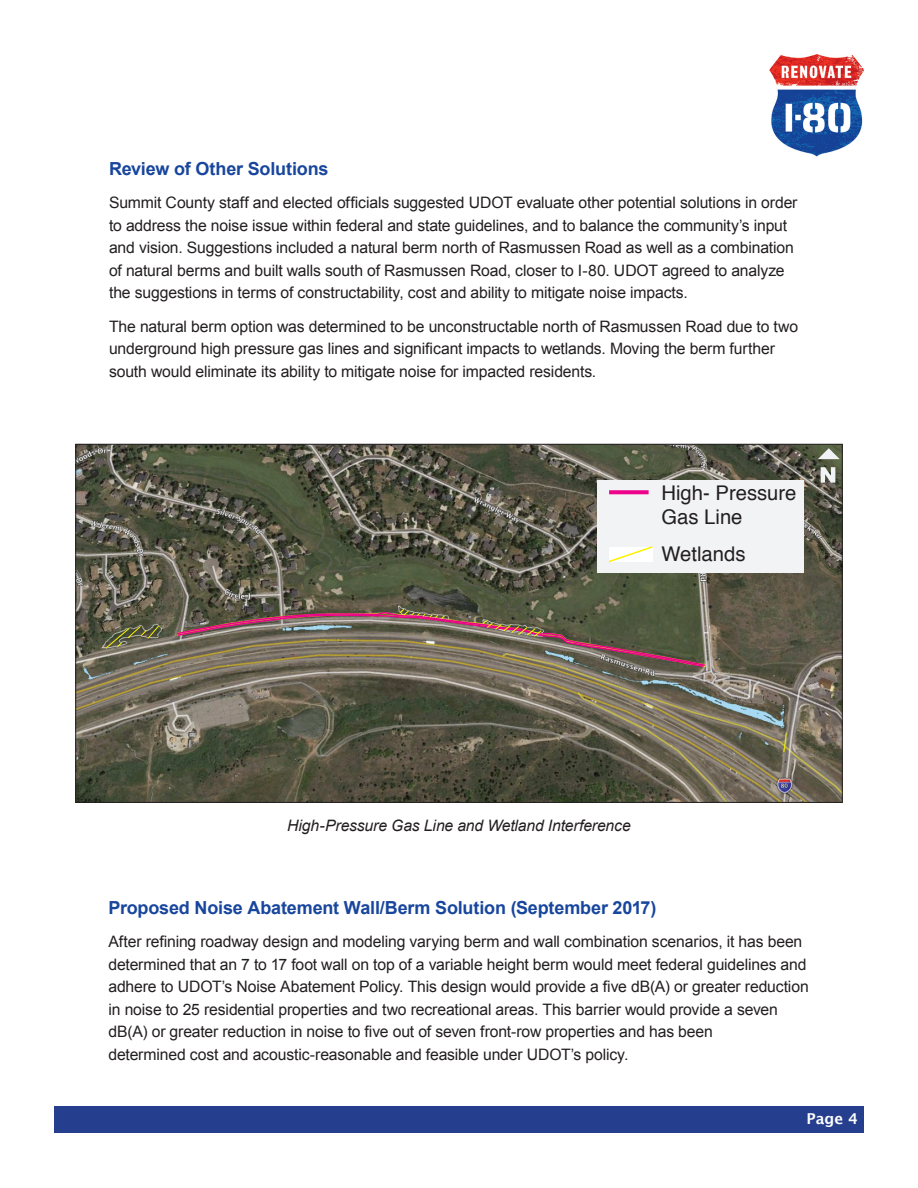
<style>
.page{position:relative;width:918px;height:1188px;background:#fff}
.page>*{position:absolute;margin:0;border:0;box-sizing:border-box;transform-origin:0 0}
.t1{font:20.25px/24.3px "Helvetica";color:#231f20}
.t2{font:700 18px "Arial";letter-spacing:-.01em;color:#18469d}
.t3{font:15.75px/22.5px "Arial";letter-spacing:-.01em;color:#231f20}
.t4{font:italic 15.75px "Arial";letter-spacing:-.01em;color:#231f20}
.t5{font:700 15px "Lucida Grande";color:#fff}
</style>
<div class="page">
<div style="left:54px;top:1106px;width:810px;height:27px;background:#253f8e"></div>
<img style="left:77px;top:446px;width:764px;height:355px">
<div style="left:597px;top:480px;width:206px;height:92px;background:#f2f3f4"></div>
<svg style="left:609px;top:490px;width:40px;height:4px"></svg>
<svg style="left:821px;top:467px;width:14px;height:16px"></svg>
<svg style="left:818px;top:448px;width:22px;height:11px"></svg>
<svg style="left:609px;top:546px;width:44px;height:17px"></svg>
<svg style="left:104px;top:625px;width:56px;height:25px"></svg>
<img style="left:175px;top:608px;width:532px;height:60px">
<img style="left:770px;top:54px;width:94px;height:103px">
<p class="t2" style="left:109px;top:157px;width:221px">Review of Other Solutions</p>
<p class="t3" style="left:109px;top:192px;width:690px">Summit County staff and elected officials suggested UDOT evaluate other potential solutions in order to address the noise issue within federal and state guidelines, and to balance the community’s input and vision. Suggestions included a natural berm north of Rasmussen Road as well as a combination of natural berms and built walls south of Rasmussen Road, closer to I-80. UDOT agreed to analyze the suggestions in terms of constructability, cost and ability to mitigate noise impacts.</p>
<p class="t3" style="left:109px;top:315px;width:691px">The natural berm option was determined to be unconstructable north of Rasmussen Road due to two underground high pressure gas lines and significant impacts to wetlands. Moving the berm further south would eliminate its ability to mitigate noise for impacted residents.</p>
<p class="t1" style="left:662px;top:481px;width:137px">High- Pressure<br>Gas Line</p>
<p class="t1" style="left:662px;top:543px;width:86px">Wetlands</p>
<p class="t4" style="left:287px;top:815px;width:345px">High-Pressure Gas Line and Wetland Interference</p>
<p class="t2" style="left:109px;top:896px;width:549px">Proposed Noise Abatement Wall/Berm Solution (September 2017)</p>
<p class="t3" style="left:109px;top:931px;width:702px">After refining roadway design and modeling varying berm and wall combination scenarios, it has been determined that an 7 to 17 foot wall on top of a variable height berm would meet federal guidelines and adhere to UDOT’s Noise Abatement Policy. This design would provide a five dB(A) or greater reduction in noise to 25 residential properties and two recreational areas. This barrier would provide a seven dB(A) or greater reduction in noise to five out of seven front-row properties and has been<br>determined cost and acoustic-reasonable and feasible under UDOT’s policy.</p>
<p class="t5" style="left:807px;top:1106px;width:53px">Page 4</p>
</div>
